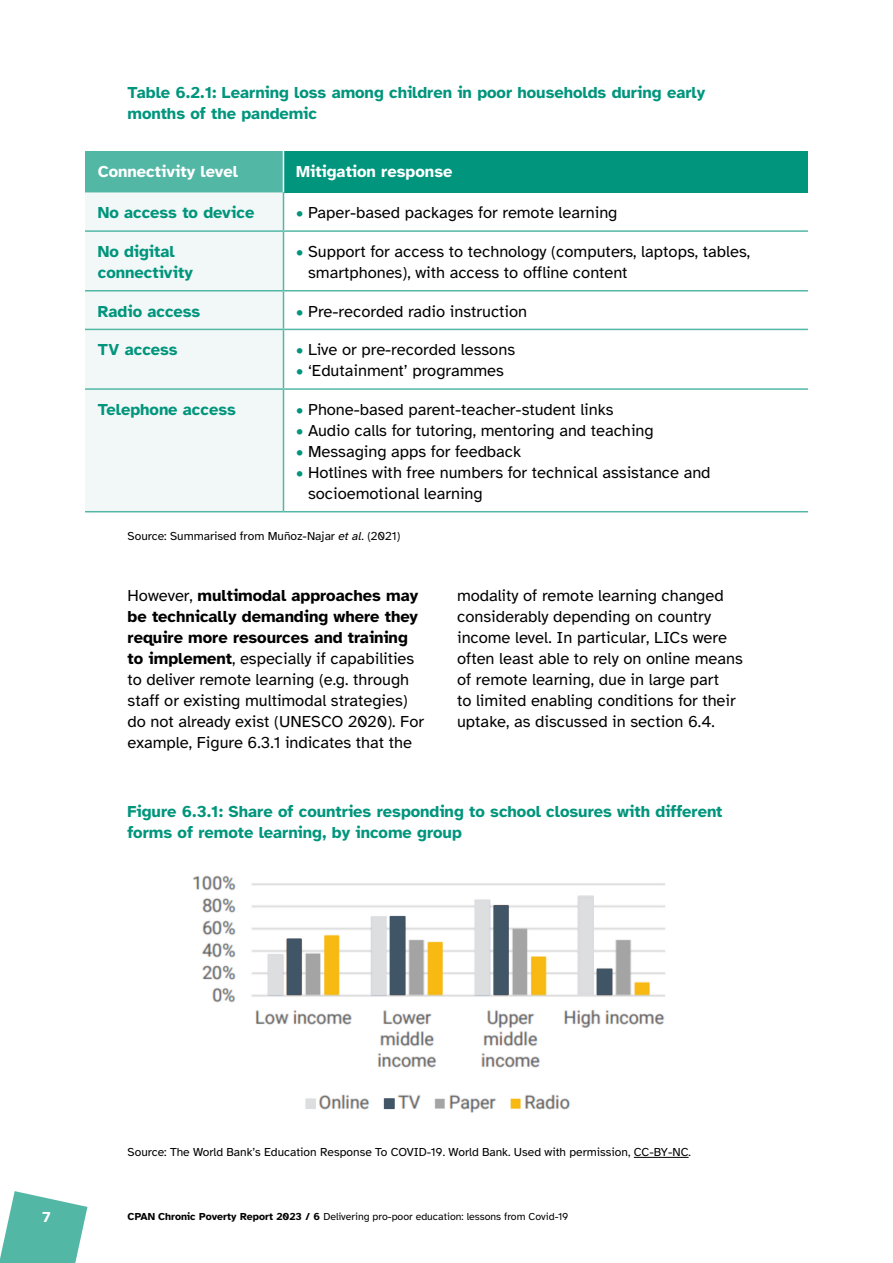
<style>
.page{position:relative;width:893px;height:1263px;background:#fff}
.page>*{position:absolute;margin:0;border:0;box-sizing:border-box;transform-origin:0 0}
.t1{font:16.5px/21px "Atkinson Hyperlegible";color:#000}
.t2{font:700 16.5px/21px "Atkinson Hyperlegible";color:#00957c}
.t3{font:700 16.5px "Atkinson Hyperlegible";color:#fff}
.t4{font:700 15px "Atkinson Hyperlegible";color:#fff}
.t5{font:12px "Atkinson Hyperlegible";color:#000}
.t6{font:10.5px "Atkinson Hyperlegible";color:#000}
.s1{color:#00957c}
.s2{font-style:italic}
.s3{font-weight:700}
</style>
<div class="page">
<svg style="left:0;top:1191px;width:87px;height:72px"></svg>
<div style="left:85px;top:151px;width:198px;height:41px;background:#53b7a6"></div>
<div style="left:283px;top:151px;width:525px;height:41px;background:#00957c"></div>
<div style="left:85px;top:192px;width:198px;height:319px;background:#f2f8f7"></div>
<hr style="left:283px;top:151px;width:1px;height:41px;background:#fff">
<hr style="left:283px;top:192px;width:1px;height:38px;background:#53b7a6">
<hr style="left:85px;top:230px;width:198px;height:2px;background:#53b7a6">
<hr style="left:283px;top:230px;width:525px;height:2px;background:#53b7a6">
<hr style="left:283px;top:232px;width:1px;height:58px;background:#53b7a6">
<hr style="left:85px;top:290px;width:198px;height:1px;background:#53b7a6">
<hr style="left:283px;top:290px;width:525px;height:1px;background:#53b7a6">
<hr style="left:283px;top:291px;width:1px;height:38px;background:#53b7a6">
<hr style="left:85px;top:329px;width:198px;height:1px;background:#53b7a6">
<hr style="left:283px;top:329px;width:525px;height:1px;background:#53b7a6">
<hr style="left:283px;top:330px;width:1px;height:58px;background:#53b7a6">
<hr style="left:85px;top:388px;width:198px;height:2px;background:#53b7a6">
<hr style="left:283px;top:388px;width:525px;height:2px;background:#53b7a6">
<hr style="left:283px;top:390px;width:1px;height:121px;background:#53b7a6">
<hr style="left:85px;top:511px;width:198px;height:1px;background:#53b7a6">
<hr style="left:283px;top:511px;width:525px;height:1px;background:#53b7a6">
<hr style="left:634px;top:1157px;width:55px;height:1px;background:#000">
<img style="left:193px;top:875px;width:472px;height:238px">
<p class="t2" style="left:128px;top:82px;width:579px">Table 6.2.1: Learning loss among children in poor households during early months of the pandemic</p>
<p class="t3" style="left:98px;top:162px;width:142px">Connectivity level</p>
<p class="t3" style="left:296px;top:162px;width:158px">Mitigation response</p>
<p class="t2" style="left:98px;top:202px;width:158px">No access to device</p>
<p class="t1" style="left:296px;top:203px;width:323px"><span class="s1">•</span> Paper-based packages for remote learning</p>
<p class="t2" style="left:98px;top:241px;width:97px">No digital connectivity</p>
<p class="t1" style="left:308px;top:241px;width:444px;text-indent:-12px"><span class="s1">•</span> Support for access to technology (computers, laptops, tables, smartphones), with access to offline content</p>
<p class="t2" style="left:98px;top:301px;width:104px">Radio access</p>
<p class="t1" style="left:296px;top:301px;width:233px"><span class="s1">•</span> Pre-recorded radio instruction</p>
<p class="t2" style="left:98px;top:339px;width:81px">TV access</p>
<p class="t1" style="left:296px;top:340px;width:220px"><span class="s1">•</span> Live or pre-recorded lessons</p>
<p class="t1" style="left:296px;top:361px;width:209px"><span class="s1">•</span> ‘Edutainment’ programmes</p>
<p class="t2" style="left:98px;top:399px;width:140px">Telephone access</p>
<p class="t1" style="left:296px;top:399px;width:319px"><span class="s1">•</span> Phone-based parent-teacher-student links</p>
<p class="t1" style="left:296px;top:420px;width:359px"><span class="s1">•</span> Audio calls for tutoring, mentoring and teaching</p>
<p class="t1" style="left:296px;top:441px;width:227px"><span class="s1">•</span> Messaging apps for feedback</p>
<p class="t1" style="left:308px;top:462px;width:404px;text-indent:-12px"><span class="s1">•</span> Hotlines with free numbers for technical assistance and socioemotional learning</p>
<p class="t5" style="left:128px;top:529px;width:274px">Source: Summarised from Muñoz-Najar <span class="s2">et al</span>. (2021)</p>
<p class="t1" style="left:128px;top:585px;width:298px">However, <span class="s3">multimodal approaches may be technically demanding where they require more resources and training to implement</span>, especially if capabilities to deliver remote learning (e.g. through staff or existing multimodal strategies) do not already exist (UNESCO 2020). For example, Figure 6.3.1 indicates that the</p>
<p class="t1" style="left:457px;top:585px;width:287px">modality of remote learning changed considerably depending on country income level. In particular, LICs were often least able to rely on online means of remote learning, due in large part<br>to limited enabling conditions for their uptake, as discussed in section 6.4.</p>
<p class="t2" style="left:128px;top:801px;width:596px">Figure 6.3.1: Share of countries responding to school closures with different forms of remote learning, by income group</p>
<p class="t5" style="left:128px;top:1145px;width:565px">Source: The World Bank’s Education Response To COVID-19. World Bank. Used with permission, CC-BY-NC.</p>
<p class="t4" style="left:43px;top:1208px;width:10px">7</p>
<p class="t6" style="left:128px;top:1211px;width:442px"><span class="s3">CPAN Chronic Poverty Report 2023 / 6</span> Delivering pro-poor education: lessons from Covid-19</p>
</div>
